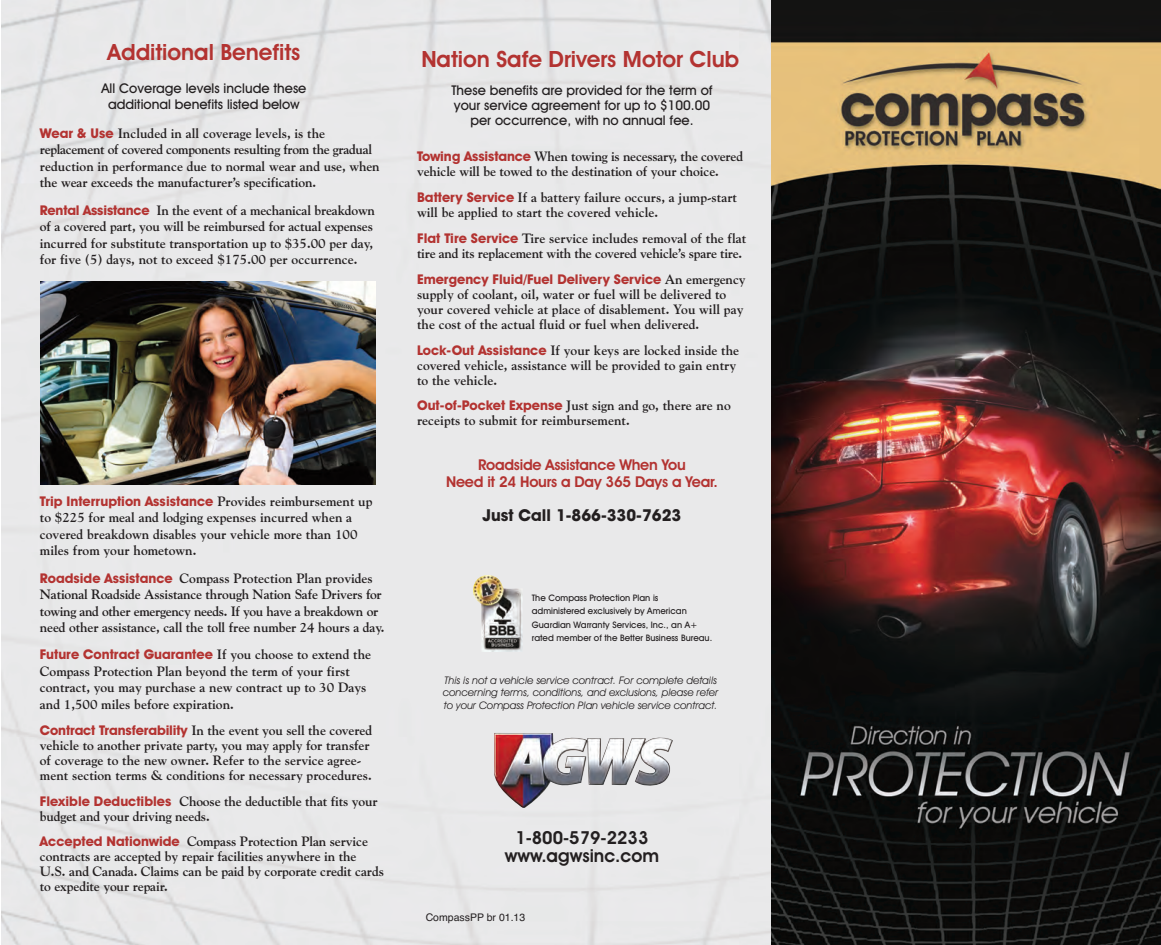
<style>
.page{position:relative;width:1161px;height:945px;background:#fff}
.page>*{position:absolute;margin:0;border:0;box-sizing:border-box;transform-origin:0 0}
.t1{font:600 22.5px "Avant Garde IT Cby BT";color:#b33331}
.t2{font:600 18px/18px "Avant Garde IT Cby BT";color:#231f20;text-align:center}
.t3{font:700 16.5px "Avant Garde IT Cby BT";color:#231f20}
.t4{font:600 15px/17px "Avant Garde IT Cby BT";letter-spacing:-.015em;color:#b33331;text-align:center}
.t5{font:700 13.5px/15px "Goudy";color:#231f20}
.t6{font:500 13.5px/15px "Avant Garde IT Cby BT";color:#231f20;text-align:center}
.t7{font:700 13.5px "Avant Garde IT Cby BT";color:#b33331}
.t8{font:700 13.5px/15px "Goudy";letter-spacing:-.02em;color:#231f20}
.t9{font:italic 10.5px/12.6px "Avant Garde IT Cby BT";color:#231f20}
.t10{font:10.5px "Helvetica";color:#231f20}
.t11{font:500 9px/13.5px "Avant Garde IT Cby BT";color:#231f20}
.s1{font-family:"Avant Garde IT Cby BT";color:#b33331}
.s2{font-family:"Goudy";color:#231f20}
</style>
<div class="page">
<div style="left:2px;top:0;width:769px;height:945px;background:#e9e9ea"></div>
<img style="left:771px;top:0;width:390px;height:945px">
<img style="left:472px;top:574px;width:51px;height:78px">
<img style="left:40px;top:282px;width:335px;height:202px">
<img style="left:494px;top:733px;width:179px;height:75px">
<h1 class="t1" style="left:108px;top:44px;width:194px">Additional Benefits</h1>
<p class="t6" style="left:102px;top:81px;width:206px;line-height:16.2px">All Coverage levels include these additional benefits listed below</p>
<p class="t5" style="left:40px;top:125px;width:341px;line-height:16.5px"><span class="s1">Wear &amp; Use</span> Included in all coverage levels, is the replacement of covered components resulting from the gradual reduction in performance due to normal wear and use, when the wear exceeds the manufacturer’s specification.</p>
<p class="t5" style="left:40px;top:202px;width:337px;line-height:16.5px"><span class="s1">Rental Assistance</span> In the event of a mechanical breakdown of a covered part, you will be reimbursed for actual expenses incurred for substitute transportation up to $35.00 per day, for five (5) days, not to exceed $175.00 per occurrence.</p>
<p class="t7" style="left:40px;top:496px;width:334px">Trip Interruption Assistance <span class="s2">Provides reimbursement up</span></p>
<p class="t5" style="left:40px;top:509px;width:319px;line-height:16.5px">to $225 for meal and lodging expenses incurred when a covered breakdown disables your vehicle more than 100 miles from your hometown.</p>
<p class="t5" style="left:40px;top:570px;width:346px;line-height:16.5px"><span class="s1">Roadside Assistance</span> Compass Protection Plan provides National Roadside Assistance through Nation Safe Drivers for towing and other emergency needs. If you have a breakdown or need other assistance, call the toll free number 24 hours a day.</p>
<p class="t7" style="left:40px;top:650px;width:333px">Future Contract Guarantee <span class="s2">If you choose to extend the</span></p>
<p class="t5" style="left:40px;top:663px;width:328px;line-height:16.5px">Compass Protection Plan beyond the term of your first contract, you may purchase a new contract up to 30 Days and 1,500 miles before expiration.</p>
<p class="t5" style="left:40px;top:723px;width:334px"><span class="s1">Contract Transferability</span> In the event you sell the covered vehicle to another private party, you may apply for transfer of coverage to the new owner. Refer to the service agree&shy;ment section terms &amp; conditions for necessary procedures.</p>
<p class="t5" style="left:40px;top:793px;width:339px"><span class="s1">Flexible Deductibles</span> Choose the deductible that fits your budget and your driving needs.</p>
<p class="t5" style="left:40px;top:834px;width:346px"><span class="s1">Accepted Nationwide</span> Compass Protection Plan service contracts are accepted by repair facilities anywhere in the U.S. and Canada. Claims can be paid by corporate credit cards to expedite your repair.</p>
<h1 class="t1" style="left:421px;top:51px;width:319px">Nation Safe Drivers Motor Club</h1>
<p class="t6" style="left:451px;top:84px;width:263px">These benefits are provided for the term of your service agreement for up to $100.00 per occurrence, with no annual fee.</p>
<p class="t5" style="left:417px;top:149px;width:328px"><span class="s1">Towing Assistance</span> When towing is necessary, the covered vehicle will be towed to the destination of your choice.</p>
<p class="t5" style="left:417px;top:190px;width:322px"><span class="s1">Battery Service</span> If a battery failure occurs, a jump-start will be applied to start the covered vehicle.</p>
<p class="t8" style="left:417px;top:231px;width:331px"><span class="s1">Flat Tire Service</span> Tire service includes removal of the flat tire and its replacement with the covered vehicle’s spare tire.</p>
<p class="t7" style="left:417px;top:274px;width:330px">Emergency Fluid/Fuel Delivery Service <span class="s2">An emergency</span></p>
<p class="t5" style="left:417px;top:287px;width:328px">supply of coolant, oil, water or fuel will be delivered to your covered vehicle at place of disablement. You will pay the cost of the actual fluid or fuel when delivered.</p>
<p class="t5" style="left:417px;top:342px;width:324px"><span class="s1">Lock-Out Assistance</span> If your keys are locked inside the covered vehicle, assistance will be provided to gain entry to the vehicle.</p>
<p class="t5" style="left:417px;top:398px;width:315px"><span class="s1">Out-of-Pocket Expense</span> Just sign and go, there are no receipts to submit for reimbursement.</p>
<p class="t4" style="left:446px;top:457px;width:273px">Roadside Assistance When You<br>Need it 24 Hours a Day 365 Days a Year.</p>
<p class="t3" style="left:483px;top:509px;width:200px">Just Call 1-866-330-7623</p>
<p class="t11" style="left:532px;top:592px;width:182px">The Compass Protection Plan is administered exclusively by American Guardian Warranty Services, Inc., an A+ rated member of the Better Business Bureau.</p>
<p class="t9" style="left:443px;top:675px;width:277px">This is not a vehicle service contract. For complete details concerning terms, conditions, and exclusions, please refer to your Compass Protection Plan vehicle service contract.</p>
<h2 class="t2" style="left:505px;top:830px;width:156px">1-800-579-2233 www.agwsinc.com</h2>
<p class="t10" style="left:426px;top:912px;width:101px">CompassPP br 01.13</p>
</div>
